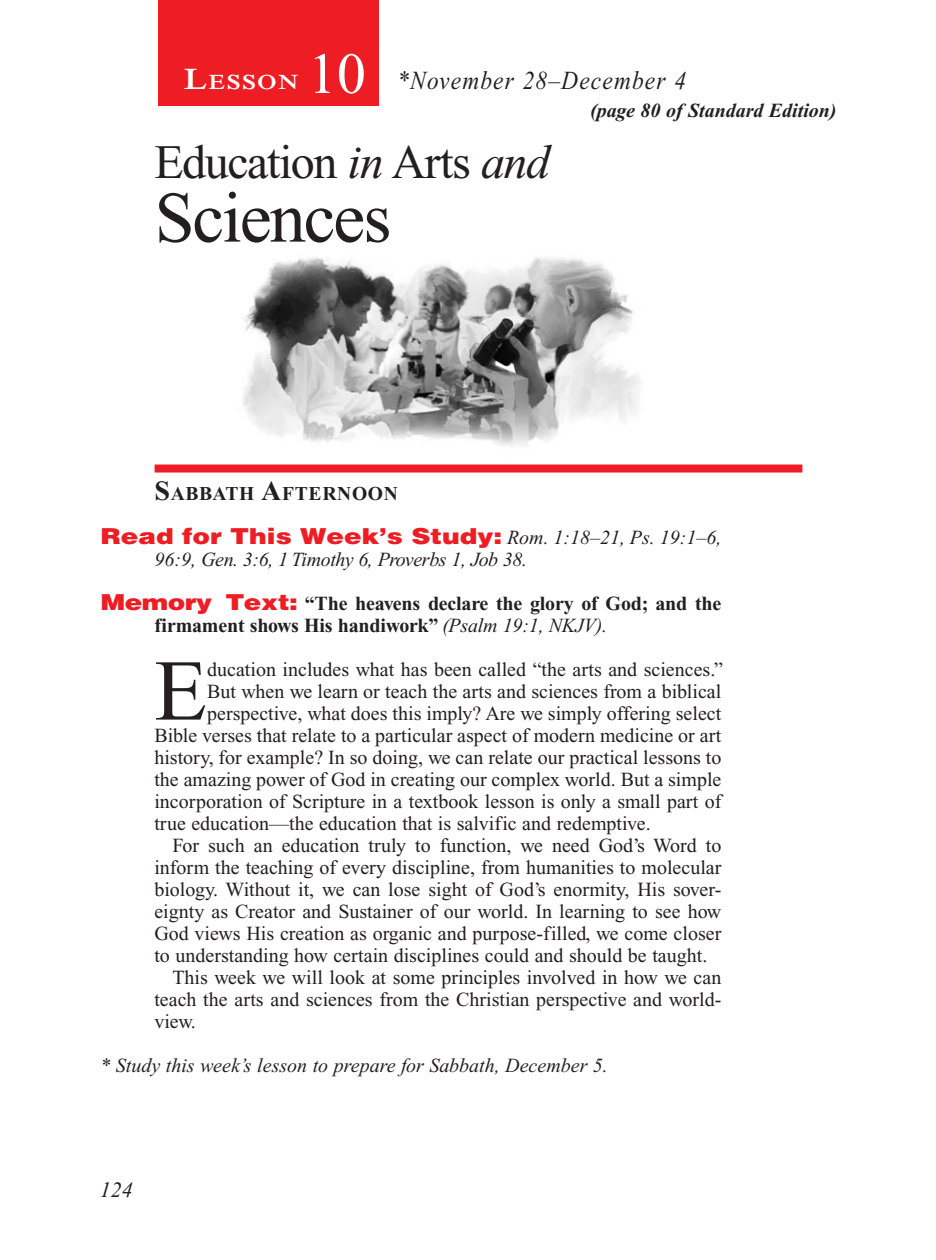
<style>
.page{position:relative;width:936px;height:1260px;background:#fff}
.page>*{position:absolute;margin:0;border:0;box-sizing:border-box;transform-origin:0 0}
.Body_Drop_Cap{font:86.4px "Times New Roman PS Std";color:#231f20}
.Lesson_Head_SA{font:72px "Times New Roman PS Std";color:#231f20}
.Lesson_Number{font:58px "Times New Roman PS Std";color:#fff}
.Lesson_Head_SA-2{font:48px "Times New Roman PS Std";color:#231f20}
.Lesson_Dates{font:italic 26px "Times New Roman PS Std";letter-spacing:.05em;color:#231f20;scale:.9 1}
.Question{font:900 22px "Helvetica LT Std";color:#ee1d23;scale:1.2 1}
.PageNumbers{font:italic 22px "Times New Roman PS Std";color:#231f20}
.Lesson_Start_Head{font:600 21px "Times NRMT Std";letter-spacing:.07em;color:#fff;scale:1.1 1}
.Body{font:20px/22px "Times New Roman PS Std";color:#231f20;text-align:justify}
.Body_Drop_Cap-2{font:20px "Times New Roman PS Std";color:#231f20}
.Question-2{font:700 20px/22px "Times New Roman PS Std";letter-spacing:-.01em;color:#231f20}
.Question-3{font:italic 20px "Times New Roman PS Std";color:#231f20}
.Question-4{font:italic 20px "Times New Roman PS Std";letter-spacing:-.02em;color:#231f20}
.Page_from_SE{font:italic 700 20px "Times New Roman PS Std";color:#231f20}
.Sabbath_Afternoon_He{font:700 19.6px "Times New Roman PS Std";letter-spacing:.035em;color:#231f20}
.s1{font-size:30px}
.s2{font-style:italic}
.s3{font-size:28px}
.s4{font-family:"Times New Roman PS Std";font-weight:400;font-style:italic;font-size:20px;color:#231f20}
.s5{font-family:"Helvetica LT Std";font-weight:900;font-size:22px;color:#ee1d23}
.s6{font-weight:400;font-style:italic}
</style>
<div class="page">
<div style="left:158px;top:1px;width:221px;height:105px;background:#ee1d23"></div>
<div style="left:155px;top:465px;width:647px;height:8px;background:#ee1d23"></div>
<img style="left:243px;top:257px;width:398px;height:189px">
<p class="Lesson_Number" style="left:308px;top:42px;width:59px">10</p>
<p class="Lesson_Start_Head" style="left:184px;top:70px;width:106px"><span class="s1">L</span>ESSON</p>
<p class="Lesson_Dates" style="left:397px;top:66px;width:322px">*November 28–December 4</p>
<p class="Lesson_Head_SA-2" style="left:154px;top:135px;width:397px">Education <span class="s2">in</span> Arts <span class="s2">and</span></p>
<p class="Lesson_Head_SA" style="left:154px;top:178px;width:238px">Sciences</p>
<p class="Page_from_SE" style="left:590px;top:100px;width:248px">(page 80 of Standard Edition)</p>
<p class="Sabbath_Afternoon_He" style="left:154px;top:482px;width:245px"><span class="s3">S</span>ABBATH <span class="s3">A</span>FTERNOON</p>
<p class="Question" style="left:100px;top:521px;width:519px">Read for This Week’s Study: <span class="s4">Rom. 1:18–21, Ps. 19:1–6,</span></p>
<p class="Question-4" style="left:154px;top:548px;width:374px">96:9, Gen. 3:6, 1 Timothy 6, Proverbs 1, Job 38.</p>
<p class="Question-2" style="left:154px;top:592px;width:568px;text-indent:-54px"><span class="s5">Memory Text:</span> “The heavens declare the glory of God; and the firmament shows His handiwork” <span class="s6">(Psalm 19:1, NKJV).</span></p>
<p class="Body_Drop_Cap" style="left:154px;top:644px;width:54px">E</p>
<p class="Body_Drop_Cap-2" style="left:207px;top:658px;width:517px">ducation includes what has been called “the arts and sciences.”</p>
<p class="Body_Drop_Cap-2" style="left:207px;top:680px;width:516px">But when we learn or teach the arts and sciences from a biblical</p>
<p class="Body_Drop_Cap-2" style="left:207px;top:702px;width:516px">perspective, what does this imply? Are we simply offering select</p>
<p class="Body_Drop_Cap-2" style="left:154px;top:724px;width:568px">Bible verses that relate to a particular aspect of modern medicine or art</p>
<p class="Body_Drop_Cap-2" style="left:154px;top:746px;width:569px">history, for example? In so doing, we can relate our practical lessons to</p>
<p class="Body_Drop_Cap-2" style="left:154px;top:768px;width:569px">the amazing power of God in creating our complex world. But a simple</p>
<p class="Body_Drop_Cap-2" style="left:154px;top:790px;width:569px">incorporation of Scripture in a textbook lesson is only a small part of</p>
<p class="Body_Drop_Cap-2" style="left:154px;top:812px;width:498px">true education—the education that is salvific and redemptive.</p>
<p class="Body" style="left:154px;top:834px;width:569px;text-indent:18px">For such an education truly to function, we need God’s Word to inform the teaching of every discipline, from humanities to molecular biology. Without it, we can lose sight of God’s enormity, His sover&shy;eignty as Creator and Sustainer of our world. In learning to see how God views His creation as organic and purpose-filled, we come closer to understanding how certain disciplines could and should be taught.</p>
<p class="Body" style="left:154px;top:966px;width:569px;text-indent:18px">This week we will look at some principles involved in how we can teach the arts and sciences from the Christian perspective and world&shy;view.</p>
<p class="Question-3" style="left:100px;top:1054px;width:509px">* Study this week’s lesson to prepare for Sabbath, December 5.</p>
<p class="PageNumbers" style="left:100px;top:1178px;width:34px">124</p>
</div>
